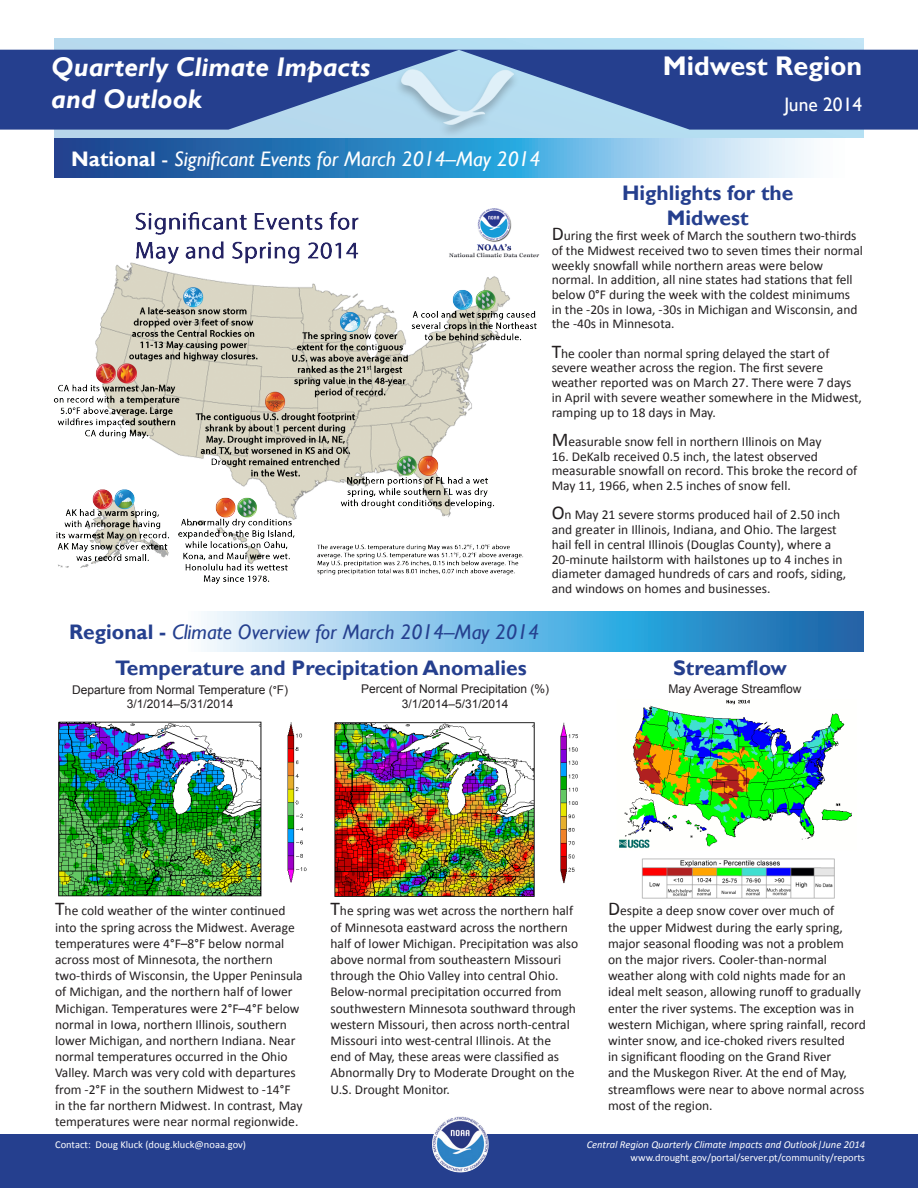
<style>
.page{position:relative;width:918px;height:1188px;background:#fff}
.page>*{position:absolute;margin:0;border:0;box-sizing:border-box;transform-origin:0 0}
.t1{font:italic 700 27px/32.4px "Gill Sans";color:#fff}
.t2{font:700 27px "Gill Sans";color:#fff}
.Heading_1_Center{font:700 21px/25.2px "Gill Sans";color:#253f8e;text-align:center}
.t3{font:italic 21px "Gill Sans";color:#fff}
.t4{font:italic 21px "Gill Sans";color:#25408f}
.t5{font:19.5px "Gill Sans";color:#fff}
.body_text{font:13.5px/16.2px "Calibri";color:#231f20}
.Figure_title{font:12px "Arial";color:#231f20}
.t6{font:10.5px "Calibri";color:#fff}
.t7{font:italic 10.5px "Calibri";color:#fff}
.s1{font-weight:700;font-style:normal}
.s2{font-style:normal}
.s3{font-size:19.5px}
.s4{font-family:"Calibri"}
</style>
<div class="page">
<svg style="left:54px;top:39px;width:810px;height:99px;background:#b3daee"></svg>
<svg style="left:0;top:50px;width:918px;height:80px;background:#3d599e"></svg>
<div style="left:0;top:1134px;width:918px;height:54px;background:#253f8e"></div>
<svg style="left:54px;top:138px;width:757px;height:40px;background:#5597ca"></svg>
<div style="left:394px;top:69px;width:126px;height:69px;background:#231f20;opacity:.48"></div>
<img style="left:402px;top:69px;width:112px;height:55px">
<svg style="left:204px;top:612px;width:660px;height:39px;background:#6bb2de"></svg>
<img style="left:58px;top:721px;width:249px;height:176px">
<img style="left:334px;top:722px;width:244px;height:175px">
<img style="left:619px;top:699px;width:233px;height:200px">
<img style="left:53px;top:208px;width:487px;height:376px">
<h1 class="t1" style="left:51px;top:51px;width:320px">Quarterly Climate Impacts and Outlook</h1>
<p class="t2" style="left:663px;top:49px;width:201px">Midwest Region</p>
<p class="t5" style="left:784px;top:93px;width:79px">June 2014</p>
<p class="t3" style="left:71px;top:146px;width:471px"><span class="s1">National</span> <span class="s2">-</span> Significant Events for March 2014–May 2014</p>
<p class="Heading_1_Center" style="left:622px;top:181px;width:173px">Highlights for the<br>Midwest</p>
<p class="body_text" style="left:552px;top:228px;width:313px;line-height:14.7px"><span class="s3">D</span>uring the first week of March the southern two-thirds of the Midwest received two to seven times their normal weekly snowfall while northern areas were below normal. In addition, all nine states had stations that fell below 0°F during the week with the coldest minimums in the -20s in Iowa, -30s in Michigan and Wisconsin, and the -40s in Minnesota.</p>
<p class="body_text" style="left:552px;top:346px;width:312px;line-height:14.7px"><span class="s3">T</span>he cooler than normal spring delayed the start of severe weather across the region. The first severe weather reported was on March 27. There were 7 days in April with severe weather somewhere in the Midwest, ramping up to 18 days in May.</p>
<p class="body_text" style="left:552px;top:433px;width:271px"><span class="s3">M</span>easurable snow fell in northern Illinois on May</p>
<p class="body_text" style="left:552px;top:449px;width:307px;line-height:14.7px">16. DeKalb received 0.5 inch, the latest observed measurable snowfall on record. This broke the record of<br>May 11, 1966, when 2.5 inches of snow fell.</p>
<p class="body_text" style="left:552px;top:508px;width:296px;line-height:14.7px"><span class="s3">O</span>n May 21 severe storms produced hail of 2.50 inch and greater in Illinois, Indiana, and Ohio. The largest hail fell in central Illinois (Douglas County), where a 20-minute hailstorm with hailstones up to 4 inches in diameter damaged hundreds of cars and roofs, siding, and windows on homes and businesses.</p>
<p class="t4" style="left:69px;top:620px;width:472px"><span class="s1">Regional -</span> Climate Overview for March 2014–May 2014</p>
<p class="Heading_1_Center" style="left:115px;top:656px;width:413px">Temperature and Precipitation Anomalies</p>
<p class="Heading_1_Center" style="left:673px;top:656px;width:115px">Streamflow</p>
<p class="Figure_title" style="left:72px;top:682px;width:217px">Departure from Normal Temperature (<span class="s4">°</span>F)</p>
<p class="Figure_title" style="left:668px;top:681px;width:135px">May Average Streamflow</p>
<p class="Figure_title" style="left:127px;top:696px;width:108px">3/1/2014–5/31/2014</p>
<p class="Figure_title" style="left:361px;top:681px;width:190px">Percent of Normal Precipitation (%)</p>
<p class="Figure_title" style="left:402px;top:696px;width:108px">3/1/2014–5/31/2014</p>
<p class="body_text" style="left:55px;top:903px;width:249px"><span class="s3">T</span>he cold weather of the winter continued into the spring across the Midwest. Average temperatures were 4°F–8°F below normal across most of Minnesota, the northern two-thirds of Wisconsin, the Upper Peninsula of Michigan, and the northern half of lower Michigan. Temperatures were 2°F–4°F below normal in Iowa, northern Illinois, southern lower Michigan, and northern Indiana. Near normal temperatures occurred in the Ohio Valley. March was very cold with departures from -2°F in the southern Midwest to -14°F in the far northern Midwest. In contrast, May temperatures were near normal regionwide.</p>
<p class="t6" style="left:55px;top:1138px;width:193px">Contact: Doug Kluck (doug.kluck@noaa.gov)</p>
<p class="body_text" style="left:330px;top:903px;width:249px"><span class="s3">T</span>he spring was wet across the northern half of Minnesota eastward across the northern half of lower Michigan. Precipitation was also above normal from southeastern Missouri through the Ohio Valley into central Ohio.<br>Below-normal precipitation occurred from southwestern Minnesota southward through western Missouri, then across north-central Missouri into west-central Illinois. At the<br>end of May, these areas were classified as Abnormally Dry to Moderate Drought on the U.S. Drought Monitor.</p>
<p class="body_text" style="left:608px;top:903px;width:259px"><span class="s3">D</span>espite a deep snow cover over much of<br>the upper Midwest during the early spring, major seasonal flooding was not a problem<br>on the major rivers. Cooler-than-normal weather along with cold nights made for an ideal melt season, allowing runoff to gradually enter the river systems. The exception was in western Michigan, where spring rainfall, record winter snow, and ice-choked rivers resulted<br>in significant flooding on the Grand River<br>and the Muskegon River. At the end of May, streamflows were near to above normal across most of the region.</p>
<p class="t7" style="left:587px;top:1138px;width:280px">Central Region Quarterly Climate Impacts and Outlook|June 2014</p>
<p class="t6" style="left:631px;top:1151px;width:236px">www.drought.gov/portal/server.pt/community/reports</p>
</div>
